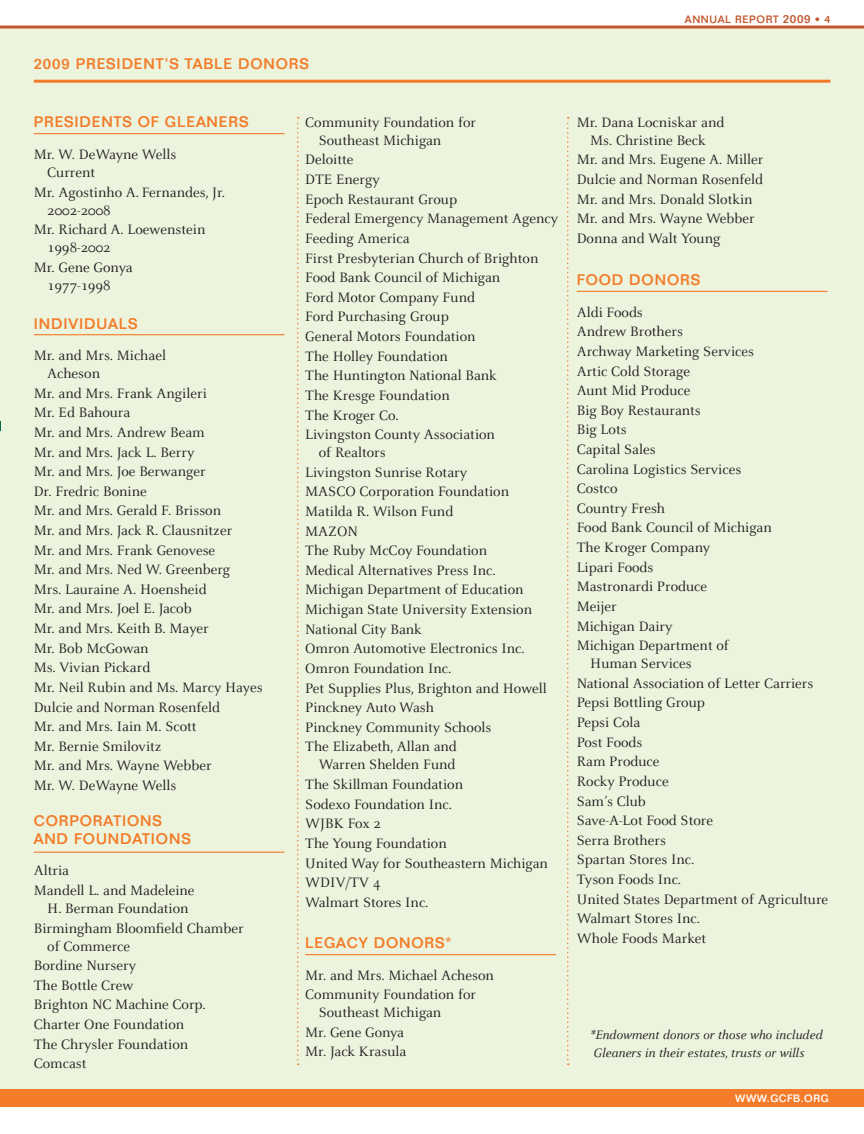
<style>
.page{position:relative;width:864px;height:1134px;background:#fff}
.page>*{position:absolute;margin:0;border:0;box-sizing:border-box;transform-origin:0 0}
.t1{font:15px/19.6px "Celeste";color:#231f20}
.t2{font:500 15px "Folio";letter-spacing:.06em;color:#f47b29}
.t3{font:italic 13.5px/18px "Celeste";color:#231f20}
.t4{font:500 10.5px "Folio";letter-spacing:.06em;color:#c2572e}
.t5{font:500 10.5px "Folio";color:#fff}
.s1{font-size:11.7px}
</style>
<div class="page">
<div style="left:0;top:26px;width:864px;height:1074px;background:#ecf4de"></div>
<hr style="left:34px;top:133px;width:251px;height:1px;background:#f47b29">
<hr style="left:34px;top:334px;width:251px;height:1px;background:#f47b29">
<hr style="left:34px;top:852px;width:251px;height:1px;background:#f47b29">
<hr style="left:305px;top:954px;width:251px;height:1px;background:#f47b29">
<hr style="left:577px;top:291px;width:251px;height:1px;background:#f47b29">
<hr style="left:0;top:26px;width:864px;height:2px;background:#c2572e">
<div style="left:0;top:1089px;width:864px;height:18px;background:#f47b29"></div>
<hr style="left:34px;top:80px;width:796px;height:3px;background:#f47b29">
<svg style="left:567px;top:117px;width:2px;height:948px"></svg>
<svg style="left:297px;top:117px;width:2px;height:948px"></svg>
<p class="t2" style="left:34px;top:55px;width:94px">2009 PRESIDENT</p>
<p class="t2" style="left:164px;top:55px;width:31px">’S TAB</p>
<p class="t2" style="left:214px;top:55px;width:37px">LE DONOR</p>
<p class="t2" style="left:300px;top:55px;width:11px">S</p>
<p class="t4" style="left:685px;top:13px;width:147px">ANNUAL REPORT <span class="s1">2009</span> • 4</p>
<p class="t2" style="left:34px;top:113px;width:11px">PRE</p>
<p class="t2" style="left:64px;top:113px;width:21px">SIDENT</p>
<p class="t2" style="left:122px;top:113px;width:76px">S OF GLEANER</p>
<p class="t2" style="left:239px;top:113px;width:11px">S</p>
<p class="t1" style="left:47px;top:146px;width:131px;line-height:18px;text-indent:-14px">Mr. W. DeWayne Wells<br>Current</p>
<p class="t1" style="left:47px;top:183px;width:179px;line-height:18px;text-indent:-13px">Mr. Agostinho A. Fernandes, Jr.<br>2002-2008</p>
<p class="t1" style="left:47px;top:221px;width:160px;line-height:18px;text-indent:-14px">Mr. Richard A. Loewenstein<br>1998-2002</p>
<p class="t1" style="left:34px;top:259px;width:100px;line-height:18px;text-align:center">Mr. Gene Gonya<br>1977-1998</p>
<p class="t2" style="left:34px;top:314px;width:105px">INDIVIDUALS</p>
<p class="t1" style="left:47px;top:347px;width:120px;line-height:18px;text-indent:-14px">Mr. and Mrs. Michael<br>Acheson</p>
<p class="t1" style="left:34px;top:384px;width:231px">Mr. and Mrs. Frank Angileri<br>Mr. Ed Bahoura<br>Mr. and Mrs. Andrew Beam<br>Mr. and Mrs. Jack L. Berry<br>Mr. and Mrs. Joe Berwanger<br>Dr. Fredric Bonine<br>Mr. and Mrs. Gerald F. Brisson<br>Mr. and Mrs. Jack R. Clausnitzer<br>Mr. and Mrs. Frank Genovese<br>Mr. and Mrs. Ned W. Greenberg<br>Mrs. Lauraine A. Hoensheid<br>Mr. and Mrs. Joel E. Jacob<br>Mr. and Mrs. Keith B. Mayer<br>Mr. Bob McGowan<br>Ms. Vivian Pickard<br>Mr. Neil Rubin and Ms. Marcy Hayes<br>Dulcie and Norman Rosenfeld<br>Mr. and Mrs. Iain M. Scott<br>Mr. Bernie Smilovitz<br>Mr. and Mrs. Wayne Webber<br>Mr. W. DeWayne Wells</p>
<p class="t2" style="left:34px;top:811px;width:12px">CORPORATION</p>
<p class="t2" style="left:153px;top:811px;width:11px">S</p>
<p class="t2" style="left:34px;top:829px;width:13px">AND</p>
<p class="t2" style="left:74px;top:829px;width:118px">FOUNDATIONS</p>
<p class="t1" style="left:34px;top:861px;width:162px">Altria<br>Mandell L. and Madeleine</p>
<p class="t1" style="left:34px;top:899px;width:211px;text-indent:14px">H. Berman Foundation<br>Birmingham Bloomfield Chamber</p>
<p class="t1" style="left:34px;top:936px;width:173px;text-indent:14px">of Commerce<br>Bordine Nursery<br>The Bottle Crew<br>Brighton NC Machine Corp.<br>Charter One Foundation<br>The Chrysler Foundation<br>Comcast</p>
<p class="t1" style="left:319px;top:114px;width:159px;line-height:18px;text-indent:-14px">Community Foundation for<br>Southeast Michigan</p>
<p class="t1" style="left:305px;top:150px;width:255px">Deloitte<br>DTE Energy<br>Epoch Restaurant Group<br>Federal Emergency Management Agency<br>Feeding America<br>First Presbyterian Church of Brighton<br>Food Bank Council of Michigan<br>Ford Motor Company Fund<br>Ford Purchasing Group<br>General Motors Foundation<br>The Holley Foundation<br>The Huntington National Bank<br>The Kresge Foundation<br>The Kroger Co.<br>Livingston County Association</p>
<p class="t1" style="left:305px;top:443px;width:243px;text-indent:14px">of Realtors<br>Livingston Sunrise Rotary<br>MASCO Corporation Foundation<br>Matilda R. Wilson Fund<br>Mazon<br>The Ruby McCoy Foundation<br>Medical Alternatives Press Inc.<br>Michigan Department of Education<br>Michigan State University Extension<br>National City Bank<br>Omron Automotive Electronics Inc.<br>Omron Foundation Inc.<br>Pet Supplies Plus, Brighton and Howell<br>Pinckney Auto Wash<br>Pinckney Community Schools<br>The Elizabeth, Allan and</p>
<p class="t1" style="left:305px;top:755px;width:244px;text-indent:14px">Warren Shelden Fund<br>The Skillman Foundation<br>Sodexo Foundation Inc.<br>WJBK Fox 2<br>The Young Foundation<br>United Way for Southeastern Michigan<br>WDIV/TV 4<br>Walmart Stores Inc.</p>
<p class="t2" style="left:305px;top:934px;width:12px">LEGAC</p>
<p class="t2" style="left:359px;top:934px;width:41px">Y DONOR</p>
<p class="t2" style="left:435px;top:934px;width:18px">S*</p>
<p class="t1" style="left:305px;top:966px;width:190px">Mr. and Mrs. Michael Acheson</p>
<p class="t1" style="left:305px;top:985px;width:172px">Community Foundation for</p>
<p class="t1" style="left:319px;top:1003px;width:124px">Southeast Michigan</p>
<p class="t1" style="left:305px;top:1023px;width:102px">Mr. Gene Gonya<br>Mr. Jack Krasula</p>
<p class="t1" style="left:577px;top:114px;width:149px;line-height:18px;text-align:center">Mr. Dana Locniskar and<br>Ms. Christine Beck</p>
<p class="t1" style="left:577px;top:150px;width:188px">Mr. and Mrs. Eugene A. Miller<br>Dulcie and Norman Rosenfeld<br>Mr. and Mrs. Donald Slotkin<br>Mr. and Mrs. Wayne Webber<br>Donna and Walt Young</p>
<p class="t2" style="left:577px;top:271px;width:13px">FOOD</p>
<p class="t2" style="left:629px;top:271px;width:26px">DONOR</p>
<p class="t2" style="left:691px;top:271px;width:11px">S</p>
<p class="t1" style="left:577px;top:303px;width:197px">Aldi Foods<br>Andrew Brothers<br>Archway Marketing Services<br>Artic Cold Storage<br>Aunt Mid Produce<br>Big Boy Restaurants<br>Big Lots<br>Capital Sales<br>Carolina Logistics Services<br>Costco<br>Country Fresh<br>Food Bank Council of Michigan<br>The Kroger Company<br>Lipari Foods<br>Mastronardi Produce<br>Meijer<br>Michigan Dairy<br>Michigan Department of</p>
<p class="t1" style="left:577px;top:654px;width:253px;text-indent:14px">Human Services<br>National Association of Letter Carriers<br>Pepsi Bottling Group<br>Pepsi Cola<br>Post Foods<br>Ram Produce<br>Rocky Produce<br>Sam’s Club<br>Save-A-Lot Food Store<br>Serra Brothers<br>Spartan Stores Inc.<br>Tyson Foods Inc.<br>United States Department of Agriculture<br>Walmart Stores Inc.<br>Whole Foods Market</p>
<p class="t3" style="left:590px;top:1026px;width:234px">*Endowment donors or those who included<br>Gleaners in their estates, trusts or wills</p>
<p class="t5" style="left:735px;top:1092px;width:12px">WWW</p>
<p class="t5" style="left:767px;top:1092px;width:12px">.GCFB</p>
<p class="t5" style="left:801px;top:1092px;width:13px">.ORG</p>
</div>
